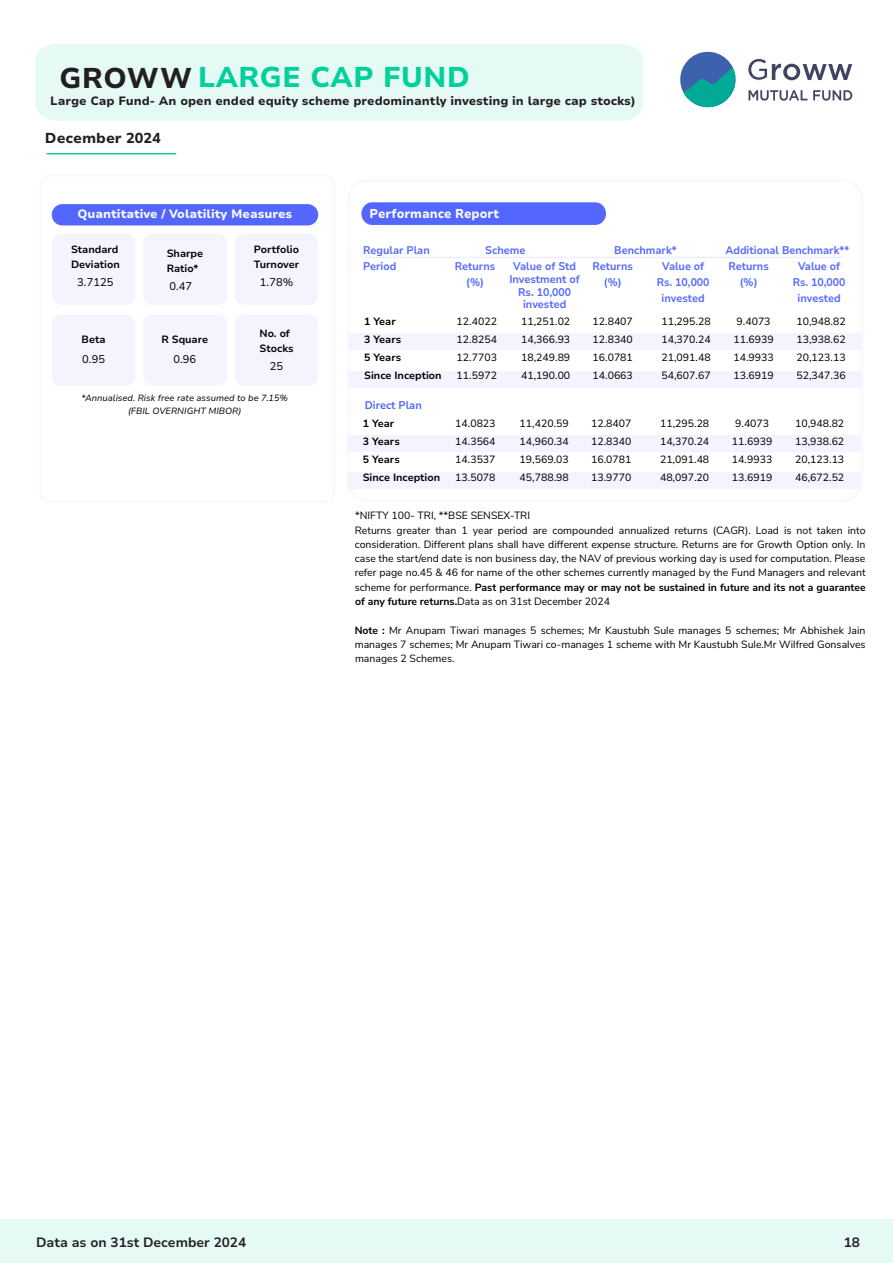
<style>
.page{position:relative;width:893px;height:1263px;background:#fff}
.page>*{position:absolute;margin:0;border:0;box-sizing:border-box;transform-origin:0 0}
.t1{font:800 28.5px "Nunito Sans 7 pt";color:#00d09c}
.t2{font:800 14.4px "Nunito Sans 7 pt";color:#231f20}
.t3{font:700 13.5px "Nunito Sans 10 pt";color:#231f20}
.t4{font:800 12.75px "Nunito Sans 7 pt";color:#fff;scale:.94 1}
.t5{font:800 12px "Nunito Sans 7 pt";color:#231f20}
.t6{font:800 12px "Nunito Sans 7 pt";color:#fff}
.t7{font:700 11.1px/15.9px "Nunito Sans 10 pt";color:#5367ff;text-align:center;scale:.94 1}
.t8{font:11.1px "Nunito Sans 10 pt";color:#000}
.t9{font:10.5px/14.2px "Nunito Sans";color:#000}
.t10{font:10.5px "Nunito Sans 10 pt";color:#000}
.t11{font:700 10.5px/18px "Nunito Sans 10 pt";color:#000}
.t12{font:italic 9px/12.9px "Nunito Sans 10 pt";color:#000;text-align:center}
.s1{color:#231f20}
.s2{font-weight:700}
</style>
<div class="page">
<svg style="left:46px;top:153px;width:130px;height:1px"></svg>
<div style="left:0;top:1219px;width:893px;height:44px;background:#e5faf5"></div>
<div style="left:348px;top:179px;width:515px;height:323px;border:2px solid #f9f9fa;border-radius:19px"></div>
<div style="left:349px;top:371px;width:513px;height:17px;background:#f3f4ff"></div>
<div style="left:347px;top:473px;width:514px;height:16px;background:#f3f4ff"></div>
<div style="left:349px;top:333px;width:513px;height:17px;background:#f3f4ff"></div>
<div style="left:347px;top:435px;width:514px;height:17px;background:#f3f4ff"></div>
<div style="left:361px;top:202px;width:245px;height:23px;background:#5367ff;border-radius:11px"></div>
<hr style="left:364px;top:257px;width:480px;height:1px;background:#eaedff">
<div style="left:39px;top:174px;width:296px;height:329px;border:2px solid #f9f9fa;border-radius:10px"></div>
<div style="left:36px;top:44px;width:607px;height:77px;background:#e5faf5"></div>
<svg style="left:748px;top:58px;width:104px;height:23px"></svg>
<svg style="left:749px;top:90px;width:58px;height:11px"></svg>
<svg style="left:813px;top:90px;width:39px;height:11px"></svg>
<svg style="left:680px;top:51px;width:56px;height:57px"></svg>
<div style="left:52px;top:234px;width:83px;height:71px;background:#f3f4ff;border-radius:9px"></div>
<div style="left:52px;top:204px;width:266px;height:21px;background:#5367ff;border-radius:11px"></div>
<div style="left:143px;top:234px;width:84px;height:71px;background:#f3f4ff;border-radius:9px"></div>
<div style="left:235px;top:234px;width:83px;height:71px;background:#f3f4ff;border-radius:9px"></div>
<div style="left:52px;top:315px;width:83px;height:71px;background:#f3f4ff;border-radius:9px"></div>
<div style="left:143px;top:315px;width:84px;height:71px;background:#f3f4ff;border-radius:9px"></div>
<div style="left:235px;top:315px;width:83px;height:71px;background:#f3f4ff;border-radius:9px"></div>
<h1 class="t1" style="left:59px;top:58px;width:412px"><span class="s1">GROWW</span> LARGE CAP FUND</h1>
<p class="t5" style="left:50px;top:93px;width:587px">Large Cap Fund- An open ended equity scheme predominantly investing in large cap stocks)</p>
<h2 class="t2" style="left:45px;top:128px;width:117px">December 2024</h2>
<p class="t6" style="left:77px;top:206px;width:216px">Quantitative / Volatility Measures</p>
<p class="t11" style="left:71px;top:242px;width:50px;line-height:15px">Standard<br>Deviation</p>
<p class="t11" style="left:167px;top:246px;width:38px;line-height:15px">Sharpe<br>Ratio*</p>
<p class="t11" style="left:254px;top:242px;width:47px;line-height:15px">Portfolio<br>Turnover</p>
<p class="t8" style="left:77px;top:275px;width:38px">3.7125</p>
<p class="t8" style="left:170px;top:278px;width:24px">0.47</p>
<p class="t8" style="left:260px;top:275px;width:35px">1.78%</p>
<p class="t11" style="left:82px;top:330px;width:25px">Beta</p>
<p class="t11" style="left:161px;top:330px;width:48px">R Square</p>
<p class="t11" style="left:260px;top:326px;width:35px;line-height:15px">No. of<br>Stocks</p>
<p class="t8" style="left:82px;top:352px;width:24px">0.95</p>
<p class="t8" style="left:174px;top:352px;width:24px">0.96</p>
<p class="t8" style="left:270px;top:359px;width:15px">25</p>
<p class="t12" style="left:82px;top:391px;width:208px">*Annualised. Risk free rate assumed to be 7.15% (FBIL OVERNIGHT MIBOR)</p>
<p class="t4" style="left:370px;top:205px;width:139px">Performance Report</p>
<p class="t7" style="left:363px;top:242px;width:72px">Regular Plan</p>
<p class="t7" style="left:485px;top:242px;width:44px">Scheme</p>
<p class="t7" style="left:614px;top:242px;width:68px">Benchmark*</p>
<p class="t7" style="left:725px;top:242px;width:133px">Additional Benchmark**</p>
<p class="t7" style="left:363px;top:259px;width:37px">Period</p>
<p class="t11" style="left:364px;top:313px;width:79px">1 Year<br>3 Years<br>5 Years<br>Since Inception</p>
<p class="t11" style="left:363px;top:414px;width:79px">1 Year<br>3 Years<br>5 Years<br>Since Inception</p>
<p class="t7" style="left:365px;top:397px;width:62px">Direct Plan</p>
<p class="t7" style="left:455px;top:258px;width:44px">Returns (%)</p>
<p class="t7" style="left:593px;top:258px;width:44px">Returns (%)</p>
<p class="t7" style="left:657px;top:259px;width:58px">Value of<br>Rs. 10,000 invested</p>
<p class="t7" style="left:728px;top:258px;width:44px">Returns (%)</p>
<p class="t7" style="left:793px;top:259px;width:58px">Value of<br>Rs. 10,000 invested</p>
<p class="t7" style="left:509px;top:260px;width:77px;line-height:12.8px">Value of Std<br>Investment of<br>Rs. 10,000 invested</p>
<p class="t10" style="left:457px;top:315px;width:42px">12.4022</p>
<p class="t10" style="left:521px;top:315px;width:51px">11,251.02</p>
<p class="t10" style="left:593px;top:315px;width:42px">12.8407</p>
<p class="t10" style="left:661px;top:315px;width:51px">11,295.28</p>
<p class="t10" style="left:737px;top:315px;width:36px">9.4073</p>
<p class="t10" style="left:796px;top:315px;width:51px">10,948.82</p>
<p class="t10" style="left:457px;top:333px;width:42px">12.8254</p>
<p class="t10" style="left:521px;top:333px;width:51px">14,366.93</p>
<p class="t10" style="left:593px;top:333px;width:42px">12.8340</p>
<p class="t10" style="left:661px;top:333px;width:51px">14,370.24</p>
<p class="t10" style="left:733px;top:333px;width:42px">11.6939</p>
<p class="t10" style="left:796px;top:333px;width:51px">13,938.62</p>
<p class="t10" style="left:457px;top:351px;width:42px">12.7703</p>
<p class="t10" style="left:521px;top:351px;width:51px">18,249.89</p>
<p class="t10" style="left:593px;top:351px;width:42px">16.0781</p>
<p class="t10" style="left:661px;top:351px;width:51px">21,091.48</p>
<p class="t10" style="left:733px;top:351px;width:42px">14.9933</p>
<p class="t10" style="left:796px;top:351px;width:51px">20,123.13</p>
<p class="t10" style="left:457px;top:369px;width:42px">11.5972</p>
<p class="t10" style="left:521px;top:369px;width:51px">41,190.00</p>
<p class="t10" style="left:593px;top:369px;width:42px">14.0663</p>
<p class="t10" style="left:661px;top:369px;width:51px">54,607.67</p>
<p class="t10" style="left:733px;top:369px;width:42px">13.6919</p>
<p class="t10" style="left:796px;top:369px;width:51px">52,347.36</p>
<p class="t10" style="left:455px;top:416px;width:42px">14.0823</p>
<p class="t10" style="left:520px;top:416px;width:51px">11,420.59</p>
<p class="t10" style="left:591px;top:416px;width:42px">12.8407</p>
<p class="t10" style="left:660px;top:416px;width:51px">11,295.28</p>
<p class="t10" style="left:735px;top:416px;width:36px">9.4073</p>
<p class="t10" style="left:795px;top:416px;width:51px">10,948.82</p>
<p class="t10" style="left:455px;top:434px;width:42px">14.3564</p>
<p class="t10" style="left:520px;top:434px;width:51px">14,960.34</p>
<p class="t10" style="left:591px;top:434px;width:42px">12.8340</p>
<p class="t10" style="left:660px;top:434px;width:51px">14,370.24</p>
<p class="t10" style="left:732px;top:434px;width:42px">11.6939</p>
<p class="t10" style="left:795px;top:434px;width:51px">13,938.62</p>
<p class="t10" style="left:455px;top:452px;width:42px">14.3537</p>
<p class="t10" style="left:520px;top:452px;width:51px">19,569.03</p>
<p class="t10" style="left:591px;top:452px;width:42px">16.0781</p>
<p class="t10" style="left:660px;top:452px;width:51px">21,091.48</p>
<p class="t10" style="left:732px;top:452px;width:42px">14.9933</p>
<p class="t10" style="left:795px;top:452px;width:51px">20,123.13</p>
<p class="t10" style="left:455px;top:470px;width:42px">13.5078</p>
<p class="t10" style="left:520px;top:470px;width:51px">45,788.98</p>
<p class="t10" style="left:591px;top:470px;width:42px">13.9770</p>
<p class="t10" style="left:660px;top:470px;width:51px">48,097.20</p>
<p class="t10" style="left:732px;top:470px;width:42px">13.6919</p>
<p class="t10" style="left:795px;top:470px;width:51px">46,672.52</p>
<p class="t9" style="left:355px;top:509px;width:512px">*NIFTY 100- TRI, **BSE SENSEX-TRI<br>Returns greater than 1 year period are compounded annualized returns (CAGR). Load is not taken into consideration. Different plans shall have different expense structure. Returns are for Growth Option only. In case the start/end date is non business day, the NAV of previous working day is used for computation. Please refer page no.45 &amp; 46 for name of the other schemes currently managed by the Fund Managers and relevant scheme for performance. <span class="s2">Past performance may or may not be sustained in future and its not a guarantee of any future returns.</span>Data as on 31st December 2024</p>
<p class="t9" style="left:355px;top:623px;width:512px;text-align:justify"><span class="s2">Note :</span> Mr Anupam Tiwari manages 5 schemes; Mr Kaustubh Sule manages 5 schemes; Mr Abhishek Jain manages 7 schemes; Mr Anupam Tiwari co-manages 1 scheme with Mr Kaustubh Sule.Mr Wilfred Gonsalves manages 2 Schemes.</p>
<p class="t3" style="left:36px;top:1233px;width:212px">Data as on 31st December 2024</p>
<p class="t3" style="left:844px;top:1233px;width:18px">18</p>
</div>
